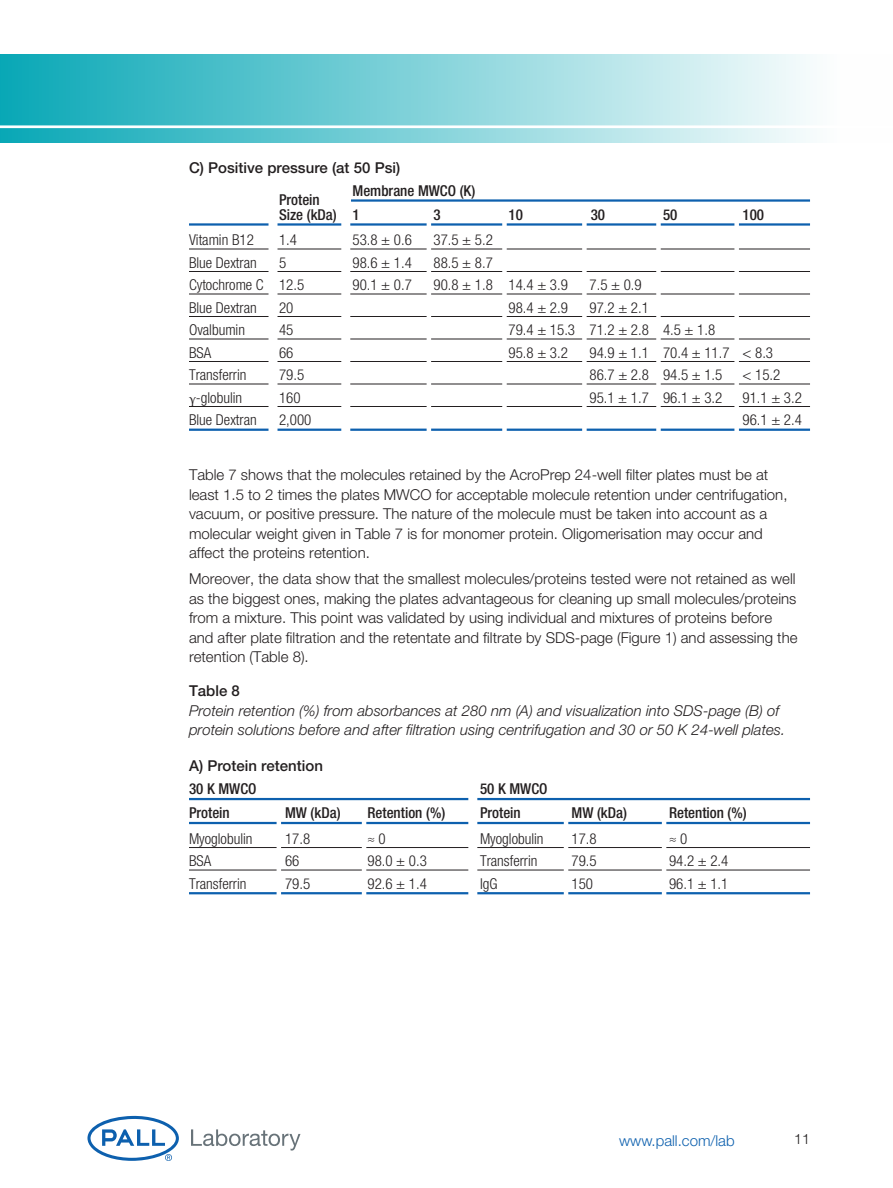
<style>
.page{position:relative;width:893px;height:1188px;background:#fff}
.page>*{position:absolute;margin:0;border:0;box-sizing:border-box;transform-origin:0 0}
.Level_2_Body_Text{font:300 15px/19.5px "Helvetica Neue LT Std";color:#231f20}
.Level_2_Chart_Copy{font:300 condensed 15px "Helvetica Neue LT Std";color:#231f20}
.Level_2_Fig_Tab_Titl{font:italic 300 15px/19.5px "Helvetica Neue LT Std";color:#231f20}
.Level_2_Chart_Head_R{font:500 condensed 15px "Helvetica Neue LT Std";color:#231f20}
.Level_2_Fig_Tab_Num{font:500 15px "Helvetica Neue LT Std";color:#231f20}
.t1{font:300 15px "Helvetica Neue LT Std";color:#0d60ae}
.t2{font:300 14.25px "Helvetica Neue LT Std";color:#231f20}
.s1{font-family:"Baskerville";font-weight:400;font-stretch:normal}
</style>
<div class="page">
<svg style="left:87px;top:1116px;width:92px;height:45px"></svg>
<svg style="left:191px;top:1129px;width:109px;height:22px"></svg>
<div style="left:0;top:54px;width:893px;height:88px;background:linear-gradient(to right,#0aa8b6,#fff)"></div>
<hr style="left:0;top:125px;width:893px;height:3px;background:#fff">
<hr style="left:351px;top:199px;width:459px;height:3px;background:#0d60ae">
<hr style="left:189px;top:223px;width:621px;height:3px;background:#0d60ae">
<hr style="left:189px;top:249px;width:621px;height:1px;background:#231f20">
<hr style="left:189px;top:271px;width:621px;height:1px;background:#231f20">
<hr style="left:189px;top:294px;width:621px;height:1px;background:#231f20">
<hr style="left:189px;top:316px;width:621px;height:1px;background:#231f20">
<hr style="left:189px;top:339px;width:621px;height:1px;background:#231f20">
<hr style="left:189px;top:361px;width:621px;height:1px;background:#231f20">
<hr style="left:189px;top:384px;width:621px;height:1px;background:#231f20">
<hr style="left:189px;top:406px;width:621px;height:1px;background:#231f20">
<hr style="left:189px;top:429px;width:621px;height:2px;background:#0d60ae">
<hr style="left:189px;top:798px;width:621px;height:2px;background:#0d60ae">
<hr style="left:189px;top:822px;width:621px;height:2px;background:#0d60ae">
<hr style="left:189px;top:847px;width:621px;height:1px;background:#231f20">
<hr style="left:189px;top:870px;width:621px;height:1px;background:#231f20">
<hr style="left:189px;top:892px;width:621px;height:2px;background:#0d60ae">
<div style="left:468px;top:783px;width:9px;height:121px;background:#fff"></div>
<hr style="left:277px;top:811px;width:4px;height:94px;background:#fff">
<hr style="left:362px;top:811px;width:4px;height:94px;background:#fff">
<hr style="left:564px;top:811px;width:4px;height:94px;background:#fff">
<hr style="left:662px;top:811px;width:4px;height:94px;background:#fff">
<div style="left:268px;top:214px;width:10px;height:230px;background:#fff"></div>
<div style="left:341px;top:214px;width:9px;height:230px;background:#fff"></div>
<hr style="left:427px;top:217px;width:4px;height:224px;background:#fff">
<div style="left:502px;top:217px;width:5px;height:224px;background:#fff"></div>
<div style="left:582px;top:217px;width:5px;height:224px;background:#fff"></div>
<div style="left:656px;top:217px;width:5px;height:224px;background:#fff"></div>
<div style="left:734px;top:217px;width:5px;height:224px;background:#fff"></div>
<p class="Level_2_Fig_Tab_Num" style="left:189px;top:158px;width:213px">C) Positive pressure (at 50 Psi)</p>
<p class="Level_2_Chart_Head_R" style="left:279px;top:191px;width:42px">Protein</p>
<p class="Level_2_Chart_Head_R" style="left:352px;top:182px;width:124px">Membrane MWCO (K)</p>
<p class="Level_2_Chart_Head_R" style="left:279px;top:206px;width:82px">Size (kDa) 1</p>
<p class="Level_2_Chart_Head_R" style="left:434px;top:206px;width:9px">3</p>
<p class="Level_2_Chart_Head_R" style="left:508px;top:206px;width:16px">10</p>
<p class="Level_2_Chart_Head_R" style="left:591px;top:206px;width:16px">30</p>
<p class="Level_2_Chart_Head_R" style="left:663px;top:206px;width:16px">50</p>
<p class="Level_2_Chart_Head_R" style="left:742px;top:206px;width:23px">100</p>
<p class="Level_2_Chart_Copy" style="left:189px;top:231px;width:66px">Vitamin B12</p>
<p class="Level_2_Chart_Copy" style="left:279px;top:231px;width:19px">1.4</p>
<p class="Level_2_Chart_Copy" style="left:352px;top:231px;width:61px">53.8 ± 0.6</p>
<p class="Level_2_Chart_Copy" style="left:434px;top:231px;width:61px">37.5 ± 5.2</p>
<p class="Level_2_Chart_Copy" style="left:189px;top:254px;width:69px">Blue Dextran</p>
<p class="Level_2_Chart_Copy" style="left:279px;top:254px;width:9px">5</p>
<p class="Level_2_Chart_Copy" style="left:352px;top:254px;width:61px">98.6 ± 1.4</p>
<p class="Level_2_Chart_Copy" style="left:434px;top:254px;width:61px">88.5 ± 8.7</p>
<p class="Level_2_Chart_Copy" style="left:189px;top:276px;width:117px">Cytochrome C 12.5</p>
<p class="Level_2_Chart_Copy" style="left:352px;top:276px;width:61px">90.1 ± 0.7</p>
<p class="Level_2_Chart_Copy" style="left:434px;top:276px;width:136px">90.8 ± 1.8 14.4 ± 3.9</p>
<p class="Level_2_Chart_Copy" style="left:590px;top:276px;width:54px">7.5 ± 0.9</p>
<p class="Level_2_Chart_Copy" style="left:189px;top:299px;width:69px">Blue Dextran</p>
<p class="Level_2_Chart_Copy" style="left:279px;top:299px;width:16px">20</p>
<p class="Level_2_Chart_Copy" style="left:508px;top:299px;width:61px">98.4 ± 2.9</p>
<p class="Level_2_Chart_Copy" style="left:590px;top:299px;width:61px">97.2 ± 2.1</p>
<p class="Level_2_Chart_Copy" style="left:189px;top:321px;width:58px">Ovalbumin</p>
<p class="Level_2_Chart_Copy" style="left:279px;top:321px;width:16px">45</p>
<p class="Level_2_Chart_Copy" style="left:508px;top:321px;width:208px">79.4 ± 15.3 71.2 ± 2.8 4.5 ± 1.8</p>
<p class="Level_2_Chart_Copy" style="left:189px;top:344px;width:24px">BSA</p>
<p class="Level_2_Chart_Copy" style="left:279px;top:344px;width:16px">66</p>
<p class="Level_2_Chart_Copy" style="left:508px;top:344px;width:61px">95.8 ± 3.2</p>
<p class="Level_2_Chart_Copy" style="left:590px;top:344px;width:185px">94.9 ± 1.1 70.4 ± 11.7 &lt; 8.3</p>
<p class="Level_2_Chart_Copy" style="left:189px;top:366px;width:59px">Transferrin</p>
<p class="Level_2_Chart_Copy" style="left:279px;top:366px;width:27px">79.5</p>
<p class="Level_2_Chart_Copy" style="left:590px;top:366px;width:134px">86.7 ± 2.8 94.5 ± 1.5</p>
<p class="Level_2_Chart_Copy" style="left:742px;top:366px;width:39px">&lt; 15.2</p>
<p class="Level_2_Chart_Copy" style="left:189px;top:389px;width:55px"><span class="s1">γ</span>-globulin</p>
<p class="Level_2_Chart_Copy" style="left:279px;top:389px;width:23px">160</p>
<p class="Level_2_Chart_Copy" style="left:589px;top:389px;width:134px">95.1 ± 1.7 96.1 ± 3.2</p>
<p class="Level_2_Chart_Copy" style="left:742px;top:389px;width:61px">91.1 ± 3.2</p>
<p class="Level_2_Chart_Copy" style="left:189px;top:411px;width:69px">Blue Dextran</p>
<p class="Level_2_Chart_Copy" style="left:279px;top:411px;width:34px">2,000</p>
<p class="Level_2_Chart_Copy" style="left:742px;top:411px;width:61px">96.1 ± 2.4</p>
<p class="Level_2_Body_Text" style="left:189px;top:465px;width:600px">Table 7 shows that the molecules retained by the AcroPrep 24-well filter plates must be at least 1.5 to 2 times the plates MWCO for acceptable molecule retention under centrifugation, vacuum, or positive pressure. The nature of the molecule must be taken into account as a molecular weight given in Table 7 is for monomer protein. Oligomerisation may occur and affect the proteins retention.</p>
<p class="Level_2_Body_Text" style="left:189px;top:569px;width:610px">Moreover, the data show that the smallest molecules/proteins tested were not retained as well as the biggest ones, making the plates advantageous for cleaning up small molecules/proteins from a mixture. This point was validated by using individual and mixtures of proteins before and after plate filtration and the retentate and filtrate by SDS-page (Figure 1) and assessing the retention (Table 8).</p>
<p class="Level_2_Fig_Tab_Num" style="left:189px;top:682px;width:52px">Table 8</p>
<p class="Level_2_Fig_Tab_Titl" style="left:189px;top:700px;width:598px">Protein retention (%) from absorbances at 280 nm (A) and visualization into SDS-page (B) of protein solutions before and after filtration using centrifugation and 30 or 50 K 24-well plates.</p>
<p class="Level_2_Fig_Tab_Num" style="left:189px;top:757px;width:135px">A) Protein retention</p>
<p class="Level_2_Chart_Head_R" style="left:189px;top:780px;width:69px">30 K MWCO</p>
<p class="Level_2_Chart_Head_R" style="left:480px;top:780px;width:69px">50 K MWCO</p>
<p class="Level_2_Chart_Head_R" style="left:189px;top:804px;width:42px">Protein</p>
<p class="Level_2_Chart_Head_R" style="left:285px;top:804px;width:57px">MW (kDa)</p>
<p class="Level_2_Chart_Head_R" style="left:368px;top:804px;width:79px">Retention (%)</p>
<p class="Level_2_Chart_Head_R" style="left:480px;top:804px;width:42px">Protein</p>
<p class="Level_2_Chart_Head_R" style="left:572px;top:804px;width:57px">MW (kDa)</p>
<p class="Level_2_Chart_Head_R" style="left:669px;top:804px;width:79px">Retention (%)</p>
<p class="Level_2_Chart_Copy" style="left:189px;top:830px;width:65px">Myoglobulin</p>
<p class="Level_2_Chart_Copy" style="left:285px;top:830px;width:27px">17.8</p>
<p class="Level_2_Chart_Copy" style="left:368px;top:830px;width:20px">≈ 0</p>
<p class="Level_2_Chart_Copy" style="left:480px;top:830px;width:65px">Myoglobulin</p>
<p class="Level_2_Chart_Copy" style="left:572px;top:830px;width:27px">17.8</p>
<p class="Level_2_Chart_Copy" style="left:669px;top:830px;width:20px">≈ 0</p>
<p class="Level_2_Chart_Copy" style="left:189px;top:852px;width:24px">BSA</p>
<p class="Level_2_Chart_Copy" style="left:285px;top:852px;width:16px">66</p>
<p class="Level_2_Chart_Copy" style="left:368px;top:852px;width:61px">98.0 ± 0.3</p>
<p class="Level_2_Chart_Copy" style="left:480px;top:852px;width:59px">Transferrin</p>
<p class="Level_2_Chart_Copy" style="left:572px;top:852px;width:27px">79.5</p>
<p class="Level_2_Chart_Copy" style="left:669px;top:852px;width:61px">94.2 ± 2.4</p>
<p class="Level_2_Chart_Copy" style="left:189px;top:875px;width:59px">Transferrin</p>
<p class="Level_2_Chart_Copy" style="left:285px;top:875px;width:27px">79.5</p>
<p class="Level_2_Chart_Copy" style="left:368px;top:875px;width:61px">92.6 ± 1.4</p>
<p class="Level_2_Chart_Copy" style="left:480px;top:875px;width:19px">IgG</p>
<p class="Level_2_Chart_Copy" style="left:572px;top:875px;width:23px">150</p>
<p class="Level_2_Chart_Copy" style="left:669px;top:875px;width:61px">96.1 ± 1.1</p>
<p class="t1" style="left:619px;top:1132px;width:117px">www.pall.com/lab</p>
<p class="t2" style="left:794px;top:1130px;width:17px">11</p>
</div>
